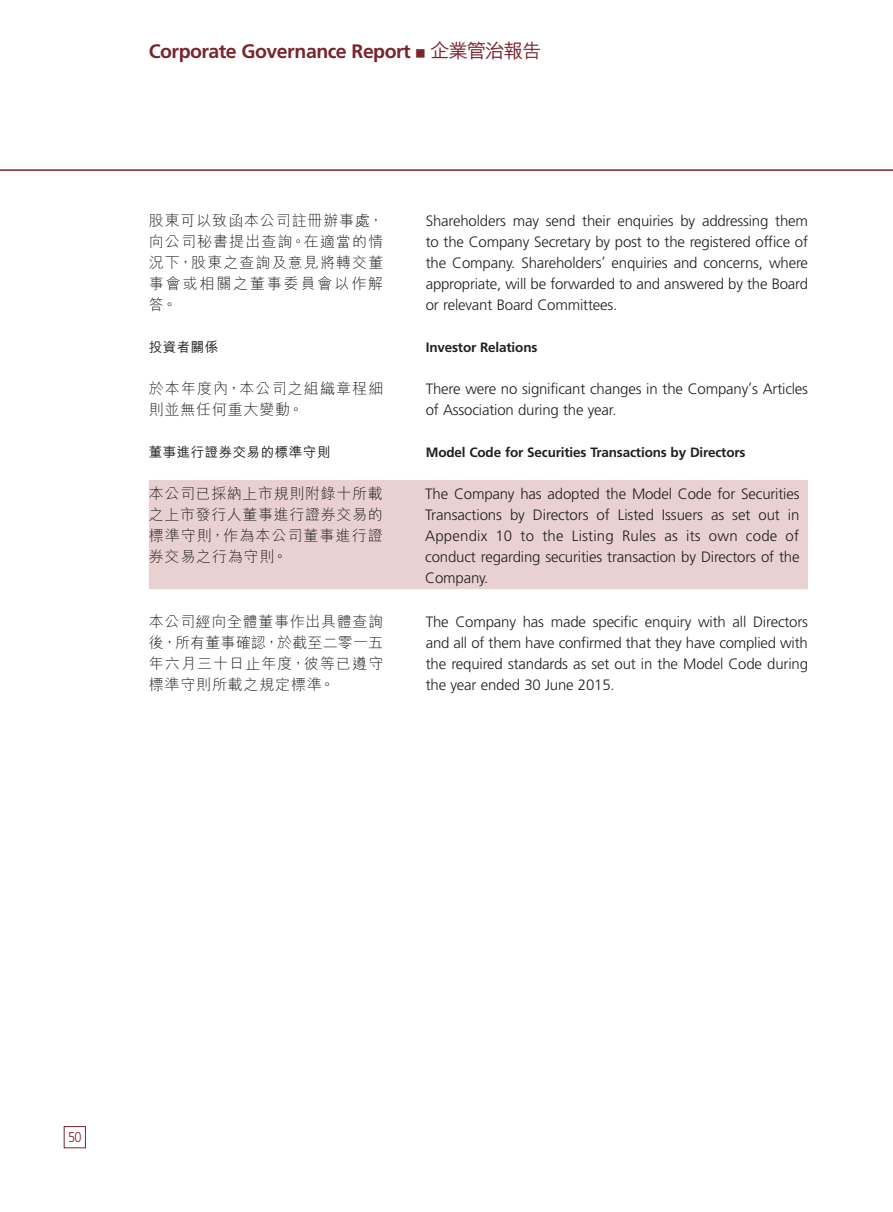
<style>
.page{position:relative;width:893px;height:1212px;background:#fff}
.page>*{position:absolute;margin:0;border:0;box-sizing:border-box;transform-origin:0 0}
.t1{font:700 19.5px "Frutiger LT Std";letter-spacing:-.025em;color:#7a252e}
.Body_Text{font:300 15px/21px "Frutiger LT Std";letter-spacing:-.01em;color:#231f20;text-align:justify}
.C_Body_Text{font:300 15px/21px "M Hei HK";letter-spacing:.07em;color:#231f20;text-align:justify}
.t2{font:300 14.25px "Frutiger LT Std";color:#7a252e;scale:.9 1}
.Heading_2{font:700 13.5px "Frutiger LT Std";letter-spacing:-.01em;color:#231f20}
.C_Heading_2{font:500 13.5px "M Hei HK";letter-spacing:.04em;color:#231f20}
.s1{font-family:"M Hei HK";font-weight:500;font-size:12px}
.s2{font-family:"M Hei HK";font-weight:500}
</style>
<div class="page">
<hr style="left:0;top:169px;width:893px;height:2px;background:#7a252e">
<div style="left:64px;top:1126px;width:22px;height:22px;border:1px solid #7a252e"></div>
<div style="left:149px;top:480px;width:659px;height:109px;background:#e9d1d1"></div>
<h1 class="t1" style="left:149px;top:40px;width:394px">Corporate Governance Report <span class="s1">■</span> <span class="s2">企業管治報告</span></h1>
<p class="C_Body_Text" style="left:149px;top:210px;width:236px">股東可以致函本公司註冊辦事處，向公司秘書提出查詢。在適當的情況下，股東之查詢及意見將轉交董事會或相關之董事委員會以作解答。</p>
<p class="C_Heading_2" style="left:149px;top:337px;width:71px">投資者關係</p>
<p class="C_Body_Text" style="left:149px;top:378px;width:236px">於本年度內，本公司之組織章程細則並無任何重大變動。</p>
<p class="C_Heading_2" style="left:149px;top:442px;width:183px">董事進行證券交易的標準守則</p>
<p class="C_Body_Text" style="left:149px;top:483px;width:235px">本公司已採納上市規則附錄十所載之上市發行人董事進行證券交易的標準守則，作為本公司董事進行證券交易之行為守則。</p>
<p class="Body_Text" style="left:425px;top:484px;width:376px">The Company has adopted the Model Code for Securities Transactions by Directors of Listed Issuers as set out in Appendix 10 to the Listing Rules as its own code of conduct regarding securities transaction by Directors of the Company.</p>
<p class="C_Body_Text" style="left:149px;top:611px;width:236px">本公司經向全體董事作出具體查詢後，所有董事確認，於截至二零一五年六月三十日止年度，彼等已遵守標準守則所載之規定標準。</p>
<p class="Body_Text" style="left:426px;top:211px;width:384px">Shareholders may send their enquiries by addressing them to the Company Secretary by post to the registered office of the Company. Shareholders’ enquiries and concerns, where appropriate, will be forwarded to and answered by the Board or relevant Board Committees.</p>
<p class="Heading_2" style="left:426px;top:339px;width:113px">Investor Relations</p>
<p class="Body_Text" style="left:426px;top:379px;width:384px">There were no significant changes in the Company’s Articles of Association during the year.</p>
<p class="Heading_2" style="left:426px;top:444px;width:321px">Model Code for Securities Transactions by Directors</p>
<p class="Body_Text" style="left:426px;top:612px;width:384px">The Company has made specific enquiry with all Directors and all of them have confirmed that they have complied with the required standards as set out in the Model Code during the year ended 30 June 2015.</p>
<p class="t2" style="left:68px;top:1129px;width:16px">50</p>
</div>
